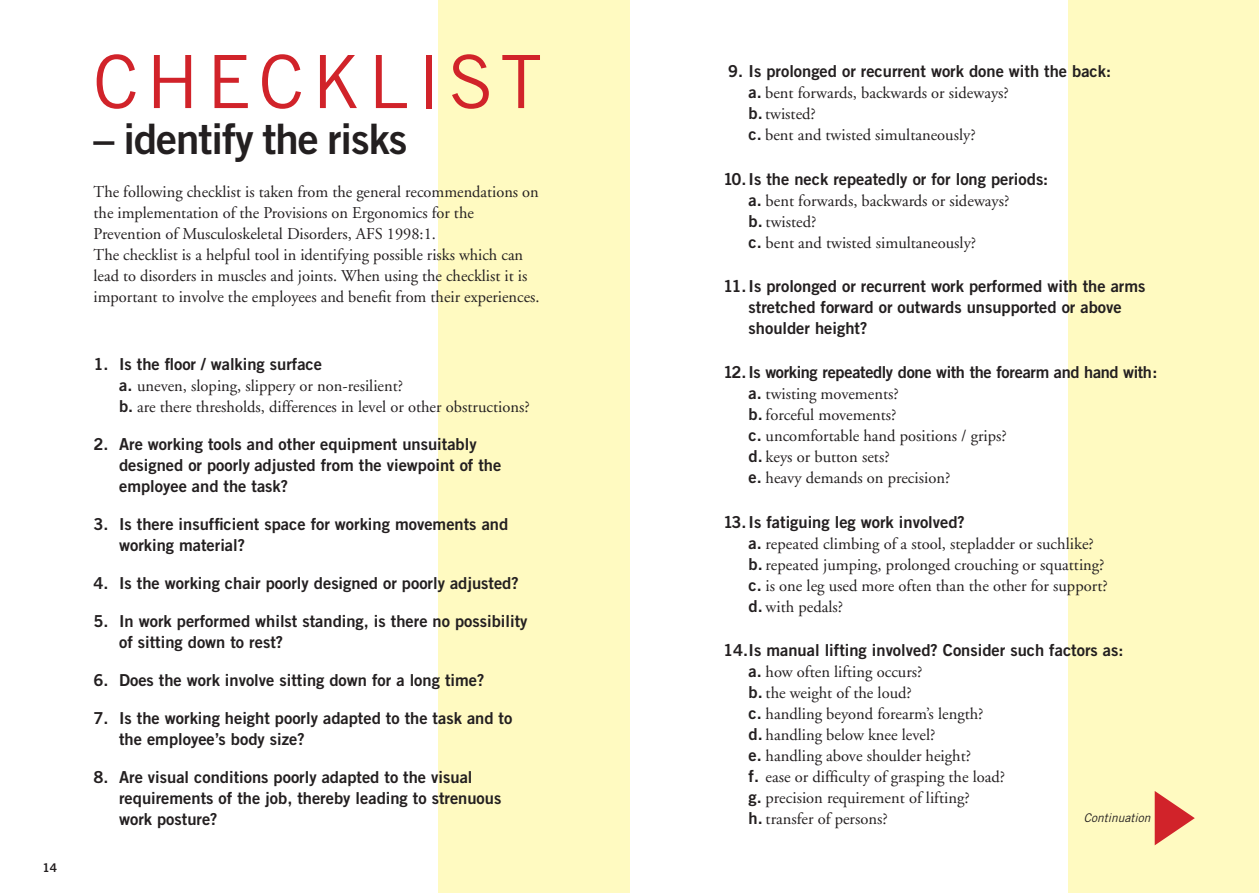
<style>
.page{position:relative;width:1259px;height:893px;background:#fff}
.page>*{position:absolute;margin:0;border:0;box-sizing:border-box;transform-origin:0 0}
.Rubrik{font:73.5px "Trade Gothic";letter-spacing:.1em;color:#d1232a}
.Rubrik-2{font:42px "Trade Gothic Bold Two";letter-spacing:-.025em;color:#231f20}
.Brödtext{font:16.5px/21px "Adobe Garamond";color:#231f20}
.Brödtext-2{font:16.5px/21px "Trade Gothic Bold Two";color:#231f20}
.Punktat_2{font:16.5px/21px "Trade Gothic Bold Two";color:#231f20}
.Punktat_2-2{font:16.5px "Trade Gothic Bold Two";letter-spacing:-.02em;color:#231f20}
.t1{font:italic 12px "Trade Gothic";color:#231f20}
.t2{font:12px "Trade Gothic Bold Two";color:#231f20}
.s1{font-family:"Trade Gothic Bold Two"}
</style>
<div class="page">
<div style="left:1068px;top:0;width:191px;height:893px;background:#fffac1"></div>
<div style="left:438px;top:0;width:191px;height:893px;background:#fffac1"></div>
<svg style="left:1154px;top:791px;width:40px;height:54px"></svg>
<p class="t2" style="left:43px;top:860px;width:16px">14</p>
<p class="Rubrik" style="left:94px;top:37px;width:449px">CHECKLIST</p>
<p class="Rubrik-2" style="left:94px;top:113px;width:315px">– identify the risks</p>
<p class="Brödtext" style="left:94px;top:181px;width:447px">The following checklist is taken from the general recommendations on the implementation of the Provisions on Ergonomics for the Prevention of Musculoskeletal Disorders, AFS 1998:1.<br>The checklist is a helpful tool in identifying possible risks which can lead to disorders in muscles and joints. When using the checklist it is important to involve the employees and benefit from their experiences.</p>
<p class="Brödtext-2" style="left:94px;top:353px;width:230px">1. Is the floor / walking surface</p>
<p class="Brödtext" style="left:119px;top:375px;width:285px"><span class="s1">a.</span> uneven, sloping, slippery or non-resilient?</p>
<p class="Brödtext" style="left:119px;top:396px;width:412px"><span class="s1">b.</span> are there thresholds, differences in level or other obstructions?</p>
<p class="Brödtext-2" style="left:119px;top:433px;width:384px;text-indent:-26px">2. Are working tools and other equipment unsuitably designed or poorly adjusted from the viewpoint of the employee and the task?</p>
<p class="Brödtext-2" style="left:119px;top:513px;width:391px;text-indent:-26px">3. Is there insufficient space for working movements and working material?</p>
<p class="Brödtext-2" style="left:94px;top:572px;width:427px">4. Is the working chair poorly designed or poorly adjusted?</p>
<p class="Brödtext-2" style="left:119px;top:610px;width:410px;text-indent:-26px">5. In work performed whilst standing, is there no possibility of sitting down to rest?</p>
<p class="Brödtext-2" style="left:94px;top:669px;width:392px">6. Does the work involve sitting down for a long time?</p>
<p class="Brödtext-2" style="left:119px;top:707px;width:395px;text-indent:-26px">7. Is the working height poorly adapted to the task and to the employee’s body size?</p>
<p class="Brödtext-2" style="left:119px;top:766px;width:384px;text-indent:-26px">8. Are visual conditions poorly adapted to the visual requirements of the job, thereby leading to strenuous work posture?</p>
<p class="Punktat_2" style="left:728px;top:60px;width:384px">9. Is prolonged or recurrent work done with the back:</p>
<p class="Brödtext" style="left:748px;top:83px;width:262px"><span class="s1">a.</span> bent forwards, backwards or sideways?</p>
<p class="Brödtext" style="left:748px;top:104px;width:69px"><span class="s1">b.</span> twisted?</p>
<p class="Brödtext" style="left:748px;top:125px;width:229px"><span class="s1">c.</span> bent and twisted simultaneously?</p>
<p class="Punktat_2" style="left:723px;top:168px;width:327px">10. Is the neck repeatedly or for long periods:</p>
<p class="Brödtext" style="left:748px;top:190px;width:262px"><span class="s1">a.</span> bent forwards, backwards or sideways?</p>
<p class="Brödtext" style="left:748px;top:211px;width:69px"><span class="s1">b.</span> twisted?</p>
<p class="Brödtext" style="left:748px;top:232px;width:229px"><span class="s1">c.</span> bent and twisted simultaneously?</p>
<p class="Punktat_2" style="left:748px;top:275px;width:398px;text-indent:-26px">11. Is prolonged or recurrent work performed with the arms stretched forward or outwards unsupported or above shoulder height?</p>
<p class="Punktat_2-2" style="left:723px;top:362px;width:436px">12. Is working repeatedly done with the forearm and hand with:</p>
<p class="Brödtext" style="left:748px;top:384px;width:152px"><span class="s1">a.</span> twisting movements?</p>
<p class="Brödtext" style="left:748px;top:405px;width:149px"><span class="s1">b.</span> forceful movements?</p>
<p class="Brödtext" style="left:748px;top:426px;width:260px"><span class="s1">c.</span> uncomfortable hand positions / grips?</p>
<p class="Brödtext" style="left:748px;top:447px;width:142px"><span class="s1">d.</span> keys or button sets?</p>
<p class="Brödtext" style="left:748px;top:468px;width:203px"><span class="s1">e.</span> heavy demands on precision?</p>
<p class="Punktat_2" style="left:723px;top:511px;width:243px">13. Is fatiguing leg work involved?</p>
<p class="Brödtext" style="left:748px;top:533px;width:347px"><span class="s1">a.</span> repeated climbing of a stool, stepladder or suchlike?</p>
<p class="Brödtext" style="left:748px;top:554px;width:357px"><span class="s1">b.</span> repeated jumping, prolonged crouching or squatting?</p>
<p class="Brödtext" style="left:748px;top:575px;width:361px"><span class="s1">c.</span> is one leg used more often than the other for support?</p>
<p class="Brödtext" style="left:748px;top:596px;width:96px"><span class="s1">d.</span> with pedals?</p>
<p class="Punktat_2" style="left:723px;top:639px;width:402px">14. Is manual lifting involved? Consider such factors as:</p>
<p class="Brödtext" style="left:748px;top:662px;width:175px"><span class="s1">a.</span> how often lifting occurs?</p>
<p class="Brödtext" style="left:748px;top:683px;width:165px"><span class="s1">b.</span> the weight of the loud?</p>
<p class="Brödtext" style="left:748px;top:704px;width:236px"><span class="s1">c.</span> handling beyond forearm’s length?</p>
<p class="Brödtext" style="left:748px;top:725px;width:188px"><span class="s1">d.</span> handling below knee level?</p>
<p class="Brödtext" style="left:748px;top:746px;width:224px"><span class="s1">e.</span> handling above shoulder height?</p>
<p class="Brödtext" style="left:748px;top:767px;width:258px"><span class="s1">f.</span> ease or difficulty of grasping the load?</p>
<p class="Brödtext" style="left:748px;top:788px;width:223px"><span class="s1">g.</span> precision requirement of lifting?</p>
<p class="Brödtext" style="left:748px;top:809px;width:141px"><span class="s1">h.</span> transfer of persons?</p>
<p class="t1" style="left:1083px;top:810px;width:68px">Continuation</p>
</div>
